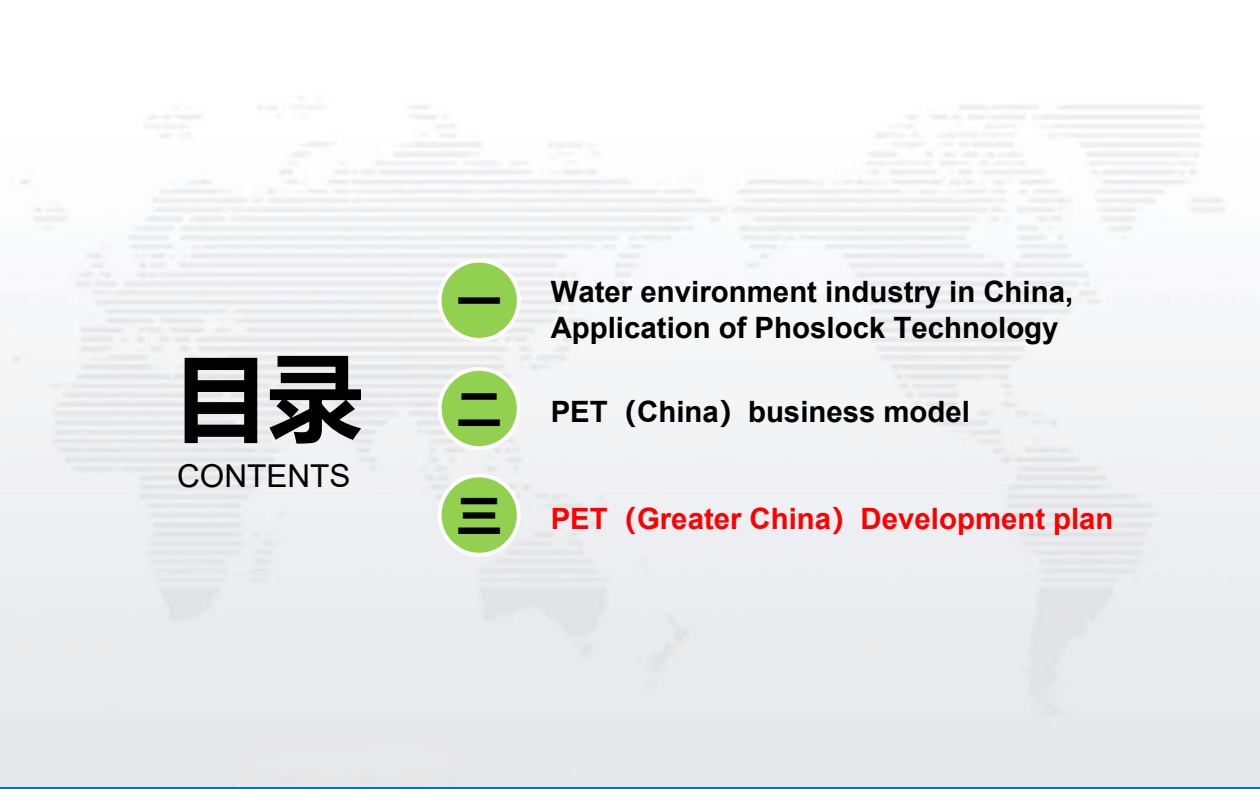
<style>
.page{position:relative;width:1260px;height:789px;background:#fff}
.page>*{position:absolute;margin:0;border:0;box-sizing:border-box;transform-origin:0 0}
.t1{font:700 94.33px "Microsoft Ya Hei";color:#000}
.t2{font:700 44.1px "Microsoft Ya Hei";color:#000}
.t3{font:31.5px "Arial";color:#000}
.t4{font:700 29.4px "Arial";color:#000}
.t5{font:700 29.4px "Arial";color:#f00}
.s1{font-family:"Microsoft Ya Hei"}
</style>
<div class="page">
<div style="left:440px;top:260px;width:79px;height:80px;background:#92d050;border-radius:50%"></div>
<div style="left:438px;top:258px;width:83px;height:84px;border:4px solid #fff;border-radius:50%"></div>
<div style="left:440px;top:369px;width:79px;height:79px;background:#92d050;border-radius:50%"></div>
<div style="left:438px;top:367px;width:83px;height:83px;border:4px solid #fff;border-radius:50%"></div>
<div style="left:440px;top:475px;width:79px;height:79px;background:#92d050;border-radius:50%"></div>
<div style="left:438px;top:473px;width:83px;height:83px;border:4px solid #fff;border-radius:50%"></div>
<p class="t1" style="left:174px;top:331px;width:190px">目录</p>
<p class="t3" style="left:177px;top:453px;width:175px">CONTENTS</p>
<p class="t2" style="left:457px;top:269px;width:46px">一</p>
<p class="t4" style="left:551px;top:271px;width:524px">Water environment industry in China,</p>
<p class="t4" style="left:551px;top:306px;width:509px">Application of Phoslock Technology</p>
<p class="t2" style="left:457px;top:378px;width:46px">二</p>
<p class="t4" style="left:551px;top:391px;width:421px">PET<span class="s1">（</span>China<span class="s1">）</span>business model</p>
<p class="t2" style="left:457px;top:484px;width:46px">三</p>
<p class="t5" style="left:551px;top:497px;width:564px">PET<span class="s1">（</span>Greater China<span class="s1">）</span>Development plan</p>
</div>
